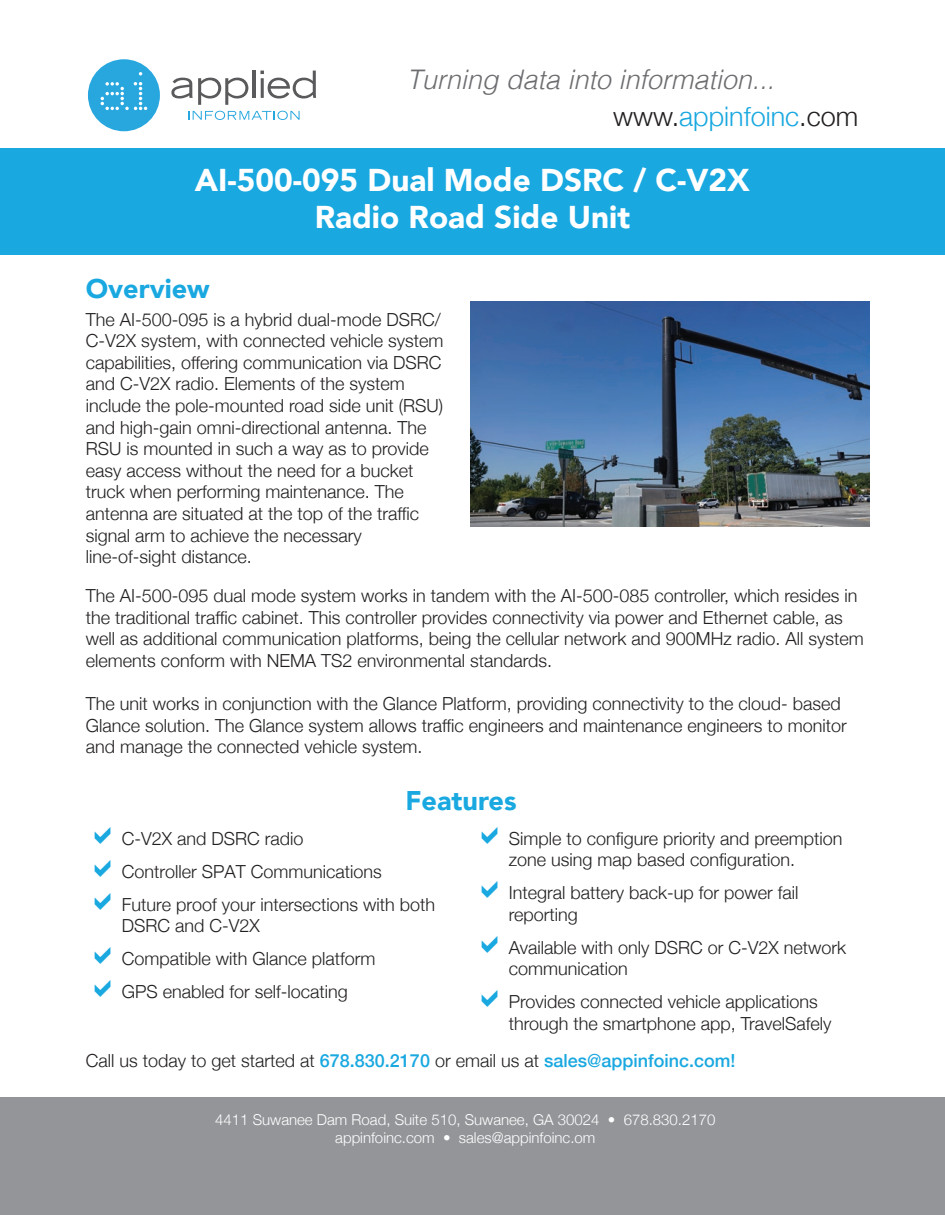
<style>
.page{position:relative;width:945px;height:1215px;background:#fff}
.page>*{position:absolute;margin:0;border:0;box-sizing:border-box;transform-origin:0 0}
.t1{font:900 31.5px/37.8px "Avenir";color:#fff;text-align:center}
.t2{font:italic 300 27px "Helvetica";color:#6c6d70}
.t3{font:300 27px "Helvetica Neue";color:#19a8e0}
.t4{font:900 27px "Avenir";color:#19a8e0}
.t5{font:300 18px/21.6px "Helvetica Neue";color:#231f20}
.t6{font:300 15px/18px "Helvetica Neue";color:#fff;text-align:center}
.s1{color:#231f20}
.s2{font-weight:500;color:#19a8e0}
</style>
<div class="page">
<div style="left:0;top:148px;width:945px;height:107px;background:#19a8e0"></div>
<div style="left:0;top:1098px;width:945px;height:117px;background:#939598"></div>
<div style="left:88px;top:59px;width:72px;height:72px;background:#28a7df;border-radius:50%"></div>
<svg style="left:101px;top:82px;width:46px;height:28px"></svg>
<svg style="left:171px;top:78px;width:77px;height:27px"></svg>
<hr style="left:252px;top:71px;width:3px;height:27px;background:#5a595c">
<svg style="left:260px;top:71px;width:56px;height:28px"></svg>
<svg style="left:188px;top:111px;width:112px;height:9px"></svg>
<img style="left:471px;top:302px;width:399px;height:225px">
<h2 class="t2" style="left:407px;top:57px;width:369px">Turning data into information...</h2>
<h2 class="t3" style="left:613px;top:95px;width:247px"><span class="s1">www.</span>appinfoinc<span class="s1">.com</span></h2>
<h1 class="t1" style="left:195px;top:160px;width:557px">AI-500-095 Dual Mode DSRC / C-V2X<br>Radio Road Side Unit</h1>
<h2 class="t4" style="left:86px;top:266px;width:125px">Overview</h2>
<p class="t5" style="left:86px;top:307px;width:359px">The AI-500-095 is a hybrid dual-mode DSRC/ C-V2X system, with connected vehicle system capabilities, offering communication via DSRC and C-V2X radio. Elements of the system include the pole-mounted road side unit (RSU) and high-gain omni-directional antenna. The RSU is mounted in such a way as to provide easy access without the need for a bucket truck when performing maintenance. The antenna are situated at the top of the traffic signal arm to achieve the necessary line-of-sight distance.</p>
<p class="t5" style="left:86px;top:584px;width:779px">The AI-500-095 dual mode system works in tandem with the AI-500-085 controller, which resides in the traditional traffic cabinet. This controller provides connectivity via power and Ethernet cable, as well as additional communication platforms, being the cellular network and 900MHz radio. All system elements conform with NEMA TS2 environmental standards.</p>
<p class="t5" style="left:86px;top:692px;width:763px">The unit works in conjunction with the Glance Platform, providing connectivity to the cloud- based<br>Glance solution. The Glance system allows traffic engineers and maintenance engineers to monitor and manage the connected vehicle system.</p>
<h2 class="t4" style="left:406px;top:777px;width:112px">Features</h2>
<p class="t5" style="left:122px;top:820px;width:315px;line-height:33px">C-V2X and DSRC radio<br>Controller SPAT Communications<br>Future proof your intersections with both</p>
<p class="t5" style="left:122px;top:908px;width:255px;line-height:33px">DSRC and C-V2X<br>Compatible with Glance platform<br>GPS enabled for self-locating</p>
<p class="t5" style="left:509px;top:826px;width:335px">Simple to configure priority and preemption zone using map based configuration.</p>
<p class="t5" style="left:509px;top:881px;width:291px">Integral battery back-up for power fail reporting</p>
<p class="t5" style="left:509px;top:935px;width:339px">Available with only DSRC or C-V2X network communication</p>
<p class="t5" style="left:509px;top:990px;width:324px">Provides connected vehicle applications through the smartphone app, TravelSafely</p>
<p class="t5" style="left:86px;top:1049px;width:651px">Call us today to get started at <span class="s2">678.830.2170</span> or email us at <span class="s2">sales@appinfoinc.com!</span></p>
<p class="t6" style="left:215px;top:1109px;width:502px">4411 Suwanee Dam Road, Suite 510, Suwanee, GA 30024 • 678.830.2170 appinfoinc.com • sales@appinfoinc.om</p>
</div>
